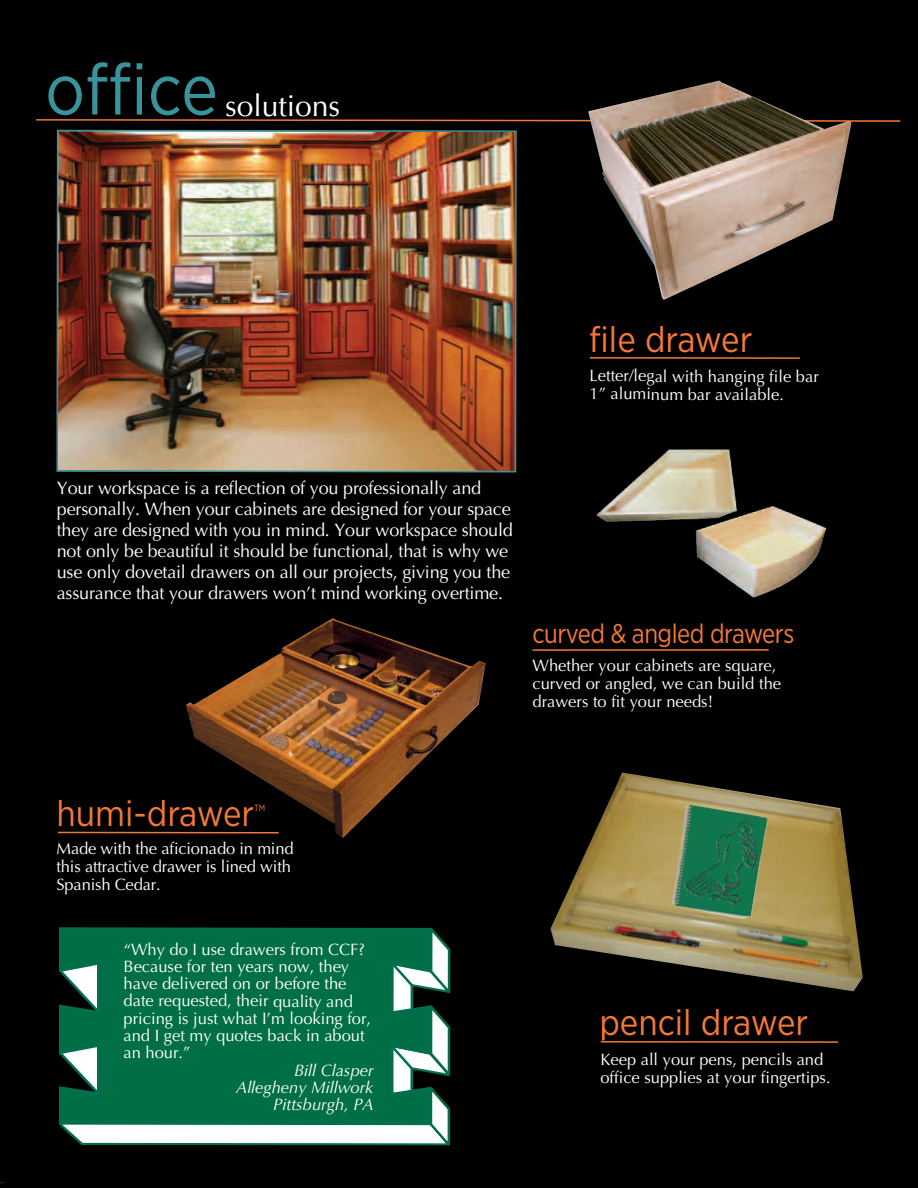
<style>
.page{position:relative;width:918px;height:1188px;background:#000}
.page>*{position:absolute;margin:0;border:0;box-sizing:border-box;transform-origin:0 0}
.t1{font:72px "Gotham Narrow";color:#38939b}
.t2{font:36px "Gotham Narrow";color:#f47836}
.t3{font:30px "Optima";color:#fff}
.t4{font:27px "Gotham Narrow";letter-spacing:-.02em;color:#f47836;scale:.95 1}
.t5{font:18px/21px "Optima";letter-spacing:-.01em;color:#fff}
.t6{font:16.5px/18px "Optima";color:#fff}
.t7{font:italic 16.5px/17.2px "Optima";color:#fff;text-align:right}
.t8{font:9px "Gotham Narrow";color:#f47836;scale:.95 1}
</style>
<div class="page">
<svg style="left:59px;top:927px;width:392px;height:219px"></svg>
<svg style="left:59px;top:927px;width:374px;height:199px;background:#0d734d"></svg>
<svg style="left:35px;top:118px;width:867px;height:5px;background:#48230f"></svg>
<img style="left:56px;top:129px;width:462px;height:344px">
<hr style="left:590px;top:357px;width:210px;height:2px;background:#f47836">
<img style="left:588px;top:81px;width:263px;height:219px">
<hr style="left:601px;top:1041px;width:237px;height:2px;background:#f47836">
<img style="left:550px;top:773px;width:313px;height:218px">
<hr style="left:58px;top:832px;width:221px;height:2px;background:#f47836">
<img style="left:186px;top:618px;width:300px;height:220px">
<img style="left:650px;top:791px;width:140px;height:140px">
<svg style="left:0;top:1182px;width:11px;height:6px"></svg>
<hr style="left:532px;top:649px;width:237px;height:2px;background:#f47836">
<div style="left:578px;top:428px;width:340px;height:188px;background:#000"></div>
<img style="left:596px;top:449px;width:231px;height:149px">
<h1 class="t1" style="left:45px;top:45px;width:174px">office</h1>
<h3 class="t3" style="left:225px;top:88px;width:117px">solutions</h3>
<h2 class="t2" style="left:589px;top:317px;width:165px">file drawer</h2>
<p class="t6" style="left:590px;top:367px;width:231px">Letter/legal with hanging file bar<br>1” aluminum bar available.</p>
<p class="t5" style="left:57px;top:478px;width:458px">Your workspace is a reflection of you professionally and personally. When your cabinets are designed for your space they are designed with you in mind. Your workspace should not only be beautiful it should be functional, that is why we use only dovetail drawers on all our projects, giving you the assurance that your drawers won’t mind working overtime.</p>
<h3 class="t4" style="left:532px;top:617px;width:277px">curved &amp; angled drawers</h3>
<p class="t6" style="left:533px;top:657px;width:250px">Whether your cabinets are square, curved or angled, we can build the drawers to fit your needs!</p>
<h2 class="t2" style="left:57px;top:791px;width:199px">humi-drawer</h2>
<p class="t8" style="left:254px;top:802px;width:13px">TM</p>
<p class="t6" style="left:57px;top:839px;width:239px">Made with the aficionado in mind this attractive drawer is lined with<br>Spanish Cedar.</p>
<p class="t6" style="left:124px;top:941px;width:249px;line-height:17.2px">“Why do I use drawers from CCF?<br>Because for ten years now, they have delivered on or before the date requested, their quality and pricing is just what I’m looking for, and I get my quotes back in about an hour.”</p>
<p class="t7" style="left:236px;top:1062px;width:139px">Bill Clasper<br>Allegheny Millwork<br>Pittsburgh, PA</p>
<h2 class="t2" style="left:599px;top:1000px;width:210px">pencil drawer</h2>
<p class="t6" style="left:600px;top:1051px;width:232px">Keep all your pens, pencils and office supplies at your fingertips.</p>
</div>
